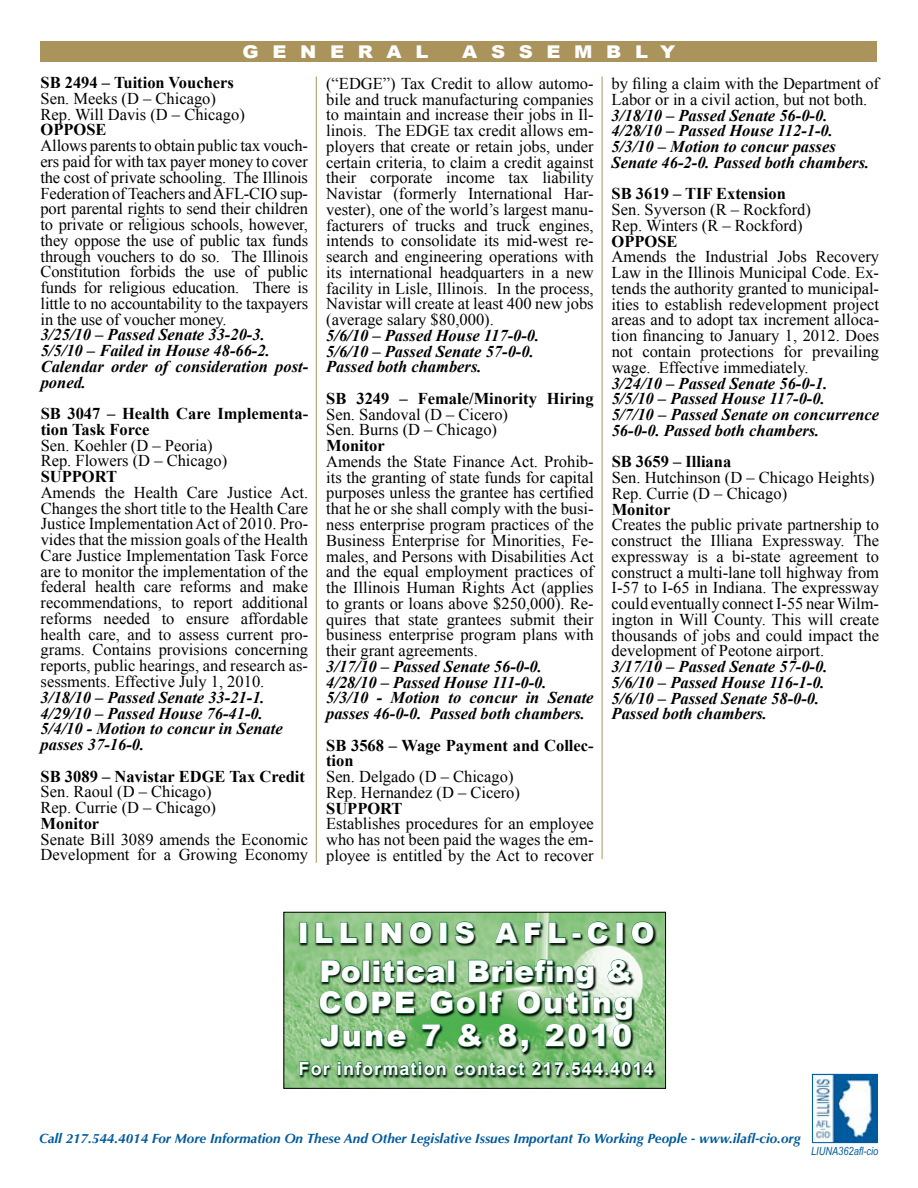
<style>
.page{position:relative;width:918px;height:1188px;background:#fff}
.page>*{position:absolute;margin:0;border:0;box-sizing:border-box;transform-origin:0 0}
.t1{font:900 30px/32.2px "Arial";letter-spacing:.06em;color:#fff;text-align:justify}
.t2{font:900 28.5px "Arial";letter-spacing:.19em;color:#fff}
.t3{font:700 18px "Arial";letter-spacing:.06em;color:#fff}
.t4{font:900 17.55px "Arial";letter-spacing:.7em;color:#fff;scale:1.11 1}
.t5{font:16.5px/15.8px "Times New Roman";color:#000}
.t6{font:italic 700 16.5px/15.8px "Times New Roman";color:#000}
.t7{font:700 16.5px/15.8px "Times New Roman";color:#000}
.t8{font:italic 700 13.5px "Optima";color:#005b9d}
.t9{font:italic 11.25px "Arial Narrow";color:#005b9d}
</style>
<div class="page">
<img style="left:814px;top:1076px;width:62px;height:65px">
<div style="left:812px;top:1074px;width:66px;height:69px;border:1px solid #005b9d"></div>
<div style="left:40px;top:41px;width:838px;height:21px;background:#aa945c"></div>
<img style="left:286px;top:914px;width:378px;height:173px">
<div style="left:284px;top:912px;width:382px;height:177px;border:1px solid #000"></div>
<svg style="left:299px;top:922px;width:358px;height:157px"></svg>
<div style="left:300px;top:922px;width:7px;height:21px;border:1px solid #007236"></div>
<svg style="left:316px;top:922px;width:17px;height:22px"></svg>
<svg style="left:340px;top:922px;width:18px;height:22px"></svg>
<div style="left:365px;top:922px;width:7px;height:21px;border:1px solid #007236"></div>
<svg style="left:381px;top:922px;width:21px;height:22px"></svg>
<svg style="left:409px;top:921px;width:23px;height:23px"></svg>
<div style="left:440px;top:922px;width:7px;height:21px;border:1px solid #007236"></div>
<svg style="left:455px;top:921px;width:20px;height:23px"></svg>
<svg style="left:494px;top:922px;width:47px;height:22px"></svg>
<svg style="left:549px;top:922px;width:17px;height:22px"></svg>
<div style="left:572px;top:933px;width:9px;height:5px;border:1px solid #007236"></div>
<svg style="left:587px;top:921px;width:22px;height:23px"></svg>
<div style="left:616px;top:922px;width:7px;height:21px;border:1px solid #007236"></div>
<svg style="left:631px;top:921px;width:23px;height:23px"></svg>
<img style="left:319px;top:959px;width:314px;height:94px">
<svg style="left:299px;top:1061px;width:32px;height:15px"></svg>
<svg style="left:338px;top:1061px;width:108px;height:15px"></svg>
<svg style="left:454px;top:1061px;width:71px;height:15px"></svg>
<svg style="left:531px;top:1061px;width:123px;height:15px"></svg>
<hr style="left:316px;top:76px;width:1px;height:787px;background:#aa945c">
<hr style="left:602px;top:76px;width:1px;height:783px;background:#aa945c">
<p class="t4" style="left:243px;top:39px;width:169px">GENERAL</p>
<p class="t4" style="left:462px;top:39px;width:194px">ASSEMBLY</p>
<p class="t7" style="left:40px;top:74px;width:195px">SB 2494 – Tuition Vouchers</p>
<p class="t5" style="left:40px;top:90px;width:206px">Sen. Meeks (D – Chicago)<br>Rep. Will Davis (D – Chicago)</p>
<p class="t7" style="left:40px;top:122px;width:68px">OPPOSE</p>
<p class="t5" style="left:40px;top:138px;width:269px;text-align:justify">Allows parents to obtain public tax vouch&shy;ers paid for with tax payer money to cover the cost of private schooling. The Illinois Federation ofTeachers andAFL-CIO sup&shy;port parental rights to send their children to private or religious schools, however, they oppose the use of public tax funds through vouchers to do so. The Illinois Constitution forbids the use of public funds for religious education. There is little to no accountability to the taxpayers in the use of voucher money.</p>
<p class="t6" style="left:41px;top:326px;width:269px">3/25/10 – Passed Senate 33-20-3.<br>5/5/10 – Failed in House 48-66-2.<br>Calendar order of consideration post&shy;poned.</p>
<p class="t7" style="left:41px;top:405px;width:269px">SB 3047 – Health Care Implementa&shy;tion Task Force</p>
<p class="t5" style="left:41px;top:437px;width:188px">Sen. Koehler (D – Peoria)<br>Rep. Flowers (D – Chicago)</p>
<p class="t7" style="left:41px;top:468px;width:78px">SUPPORT</p>
<p class="t5" style="left:41px;top:484px;width:269px;text-align:justify">Amends the Health Care Justice Act.<br>Changes the short title to the Health Care Justice ImplementationAct of 2010. Pro&shy;vides that the mission goals of the Health Care Justice Implementation Task Force are to monitor the implementation of the federal health care reforms and make recommendations, to report additional reforms needed to ensure affordable health care, and to assess current pro&shy;grams. Contains provisions concerning reports, public hearings, and research as&shy;sessments. Effective July 1, 2010.</p>
<p class="t6" style="left:41px;top:689px;width:244px">3/18/10 – Passed Senate 33-21-1.<br>4/29/10 – Passed House 76-41-0.<br>5/4/10 - Motion to concur in Senate passes 37-16-0.</p>
<p class="t7" style="left:41px;top:768px;width:266px">SB 3089 – Navistar EDGE Tax Credit</p>
<p class="t5" style="left:41px;top:784px;width:177px">Sen. Raoul (D – Chicago)<br>Rep. Currie (D – Chicago)</p>
<p class="t7" style="left:41px;top:815px;width:60px">Monitor</p>
<p class="t5" style="left:41px;top:831px;width:269px">Senate Bill 3089 amends the Economic<br>Development for a Growing Economy</p>
<p class="t5" style="left:326px;top:75px;width:269px;text-align:justify">(“EDGE”) Tax Credit to allow automo&shy;bile and truck manufacturing companies to maintain and increase their jobs in Il&shy;linois. The EDGE tax credit allows em&shy;ployers that create or retain jobs, under certain criteria, to claim a credit against their corporate income tax liability Navistar (formerly International Har&shy;vester), one of the world’s largest manu&shy;facturers of trucks and truck engines, intends to consolidate its mid-west re&shy;search and engineering operations with its international headquarters in a new facility in Lisle, Illinois. In the process, Navistar will create at least 400 new jobs (average salary $80,000).</p>
<p class="t6" style="left:326px;top:327px;width:215px">5/6/10 – Passed House 117-0-0.<br>5/6/10 – Passed Senate 57-0-0.<br>Passed both chambers.</p>
<p class="t7" style="left:326px;top:390px;width:269px">SB 3249 – Female/Minority Hiring</p>
<p class="t5" style="left:326px;top:406px;width:183px">Sen. Sandoval (D – Cicero)<br>Sen. Burns (D – Chicago)</p>
<p class="t7" style="left:326px;top:437px;width:60px">Monitor</p>
<p class="t5" style="left:326px;top:453px;width:269px;text-align:justify">Amends the State Finance Act. Prohib&shy;its the granting of state funds for capital purposes unless the grantee has certified that he or she shall comply with the busi&shy;ness enterprise program practices of the Business Enterprise for Minorities, Fe&shy;males, and Persons with Disabilities Act and the equal employment practices of the Illinois Human Rights Act (applies to grants or loans above $250,000). Re&shy;quires that state grantees submit their business enterprise program plans with their grant agreements.</p>
<p class="t6" style="left:326px;top:658px;width:269px">3/17/10 – Passed Senate 56-0-0.<br>4/28/10 – Passed House 111-0-0.<br>5/3/10 - Motion to concur in Senate passes 46-0-0. Passed both chambers.</p>
<p class="t7" style="left:326px;top:737px;width:269px">SB 3568 – Wage Payment and Collec&shy;tion</p>
<p class="t5" style="left:326px;top:768px;width:195px">Sen. Delgado (D – Chicago)<br>Rep. Hernandez (D – Cicero)</p>
<p class="t7" style="left:326px;top:800px;width:78px">SUPPORT</p>
<p class="t5" style="left:326px;top:816px;width:269px;text-align:justify">Establishes procedures for an employee who has not been paid the wages the em&shy;ployee is entitled by the Act to recover</p>
<p class="t5" style="left:612px;top:75px;width:269px">by filing a claim with the Department of<br>Labor or in a civil action, but not both.</p>
<p class="t6" style="left:612px;top:107px;width:259px">3/18/10 – Passed Senate 56-0-0.<br>4/28/10 – Passed House 112-1-0.<br>5/3/10 – Motion to concur passes Senate 46-2-0. Passed both chambers.</p>
<p class="t7" style="left:612px;top:186px;width:176px">SB 3619 – TIF Extension</p>
<p class="t5" style="left:612px;top:202px;width:201px">Sen. Syverson (R – Rockford)<br>Rep. Winters (R – Rockford)</p>
<p class="t7" style="left:612px;top:233px;width:68px">OPPOSE</p>
<p class="t5" style="left:612px;top:249px;width:269px;text-align:justify">Amends the Industrial Jobs Recovery Law in the Illinois Municipal Code. Ex&shy;tends the authority granted to municipal&shy;ities to establish redevelopment project areas and to adopt tax increment alloca&shy;tion financing to January 1, 2012. Does not contain protections for prevailing wage. Effective immediately.</p>
<p class="t6" style="left:612px;top:375px;width:269px">3/24/10 – Passed Senate 56-0-1.<br>5/5/10 – Passed House 117-0-0.<br>5/7/10 – Passed Senate on concurrence<br>56-0-0. Passed both chambers.</p>
<p class="t7" style="left:612px;top:453px;width:121px">SB 3659 – Illiana</p>
<p class="t5" style="left:612px;top:469px;width:265px">Sen. Hutchinson (D – Chicago Heights)<br>Rep. Currie (D – Chicago)</p>
<p class="t7" style="left:612px;top:501px;width:60px">Monitor</p>
<p class="t5" style="left:612px;top:517px;width:269px;text-align:justify">Creates the public private partnership to construct the Illiana Expressway. The expressway is a bi-state agreement to construct a multi-lane toll highway from I-57 to I-65 in Indiana. The expressway could eventually connect I-55 nearWilm&shy;ington in Will County. This will create thousands of jobs and could impact the development of Peotone airport.</p>
<p class="t6" style="left:612px;top:658px;width:217px">3/17/10 – Passed Senate 57-0-0.<br>5/6/10 – Passed House 116-1-0.<br>5/6/10 – Passed Senate 58-0-0.<br>Passed both chambers.</p>
<h2 class="t2" style="left:298px;top:912px;width:39px">Illin</h2>
<h2 class="t2" style="left:409px;top:912px;width:47px">ois</h2>
<h2 class="t2" style="left:495px;top:912px;width:158px">AFL-CIO</h2>
<h1 class="t1" style="left:318px;top:954px;width:317px">Political Briefing &amp; COPE Golf Outing June 7 &amp; 8, 2010</h1>
<p class="t3" style="left:299px;top:1057px;width:356px">For information contact 217.544.4014</p>
<p class="t8" style="left:39px;top:1130px;width:763px">Call 217.544.4014 For More Information On These And Other Legislative Issues Important To Working People - www.ilafl-cio.org</p>
<p class="t9" style="left:811px;top:1143px;width:69px">Liuna362afl-cio</p>
</div>
